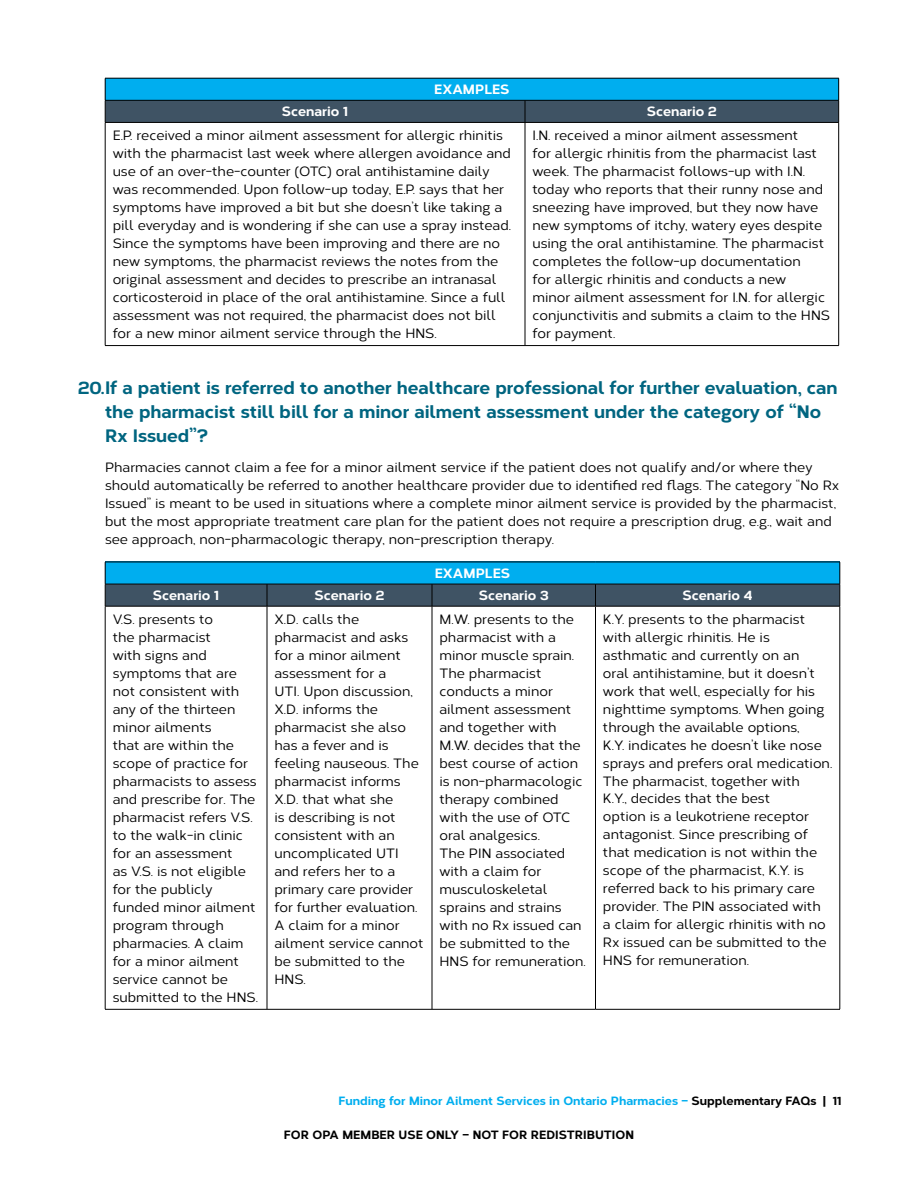
<style>
.page{position:relative;width:918px;height:1188px;background:#fff}
.page>*{position:absolute;margin:0;border:0;box-sizing:border-box;transform-origin:0 0}
.t1{font:800 18px/24px "Corbert";color:#006580}
.t2{font:500 13.5px/18px "Corbert";color:#000}
.t3{font:800 13.5px "Corbert";color:#fff}
.t4{font:800 12px "Corbert";color:#00aeef}
.t5{font:800 12px "Corbert";color:#000}
.s1{color:#000}
</style>
<div class="page">
<svg style="left:105px;top:78px;width:734px;height:44px;background:#1e7ba2"></svg>
<hr style="left:105px;top:122px;width:420px;height:1px;background:#000">
<hr style="left:105px;top:123px;width:1px;height:222px;background:#000">
<hr style="left:525px;top:122px;width:314px;height:1px;background:#000">
<hr style="left:525px;top:123px;width:1px;height:222px;background:#000">
<hr style="left:838px;top:123px;width:1px;height:222px;background:#000">
<hr style="left:105px;top:345px;width:420px;height:1px;background:#000">
<hr style="left:525px;top:345px;width:314px;height:1px;background:#000">
<svg style="left:105px;top:562px;width:736px;height:44px;background:#1e7aa1"></svg>
<hr style="left:105px;top:606px;width:162px;height:1px;background:#000">
<hr style="left:105px;top:606px;width:1px;height:403px;background:#000">
<hr style="left:267px;top:606px;width:165px;height:1px;background:#000">
<hr style="left:267px;top:606px;width:1px;height:403px;background:#000">
<hr style="left:432px;top:606px;width:164px;height:1px;background:#000">
<hr style="left:432px;top:606px;width:1px;height:403px;background:#000">
<hr style="left:596px;top:606px;width:244px;height:1px;background:#000">
<hr style="left:595px;top:606px;width:1px;height:403px;background:#000">
<hr style="left:840px;top:606px;width:1px;height:403px;background:#000">
<hr style="left:105px;top:1009px;width:162px;height:1px;background:#000">
<hr style="left:267px;top:1009px;width:165px;height:1px;background:#000">
<hr style="left:432px;top:1009px;width:164px;height:1px;background:#000">
<hr style="left:596px;top:1009px;width:244px;height:1px;background:#000">
<p class="t3" style="left:434px;top:79px;width:77px">EXAMPLES</p>
<p class="t3" style="left:282px;top:101px;width:68px">Scenario 1</p>
<p class="t3" style="left:647px;top:101px;width:71px">Scenario 2</p>
<p class="t2" style="left:113px;top:125px;width:400px">E.P. received a minor ailment assessment for allergic rhinitis with the pharmacist last week where allergen avoidance and use of an over-the-counter (OTC) oral antihistamine daily was recommended. Upon follow-up today, E.P. says that her symptoms have improved a bit but she doesn’t like taking a pill everyday and is wondering if she can use a spray instead.<br>Since the symptoms have been improving and there are no new symptoms, the pharmacist reviews the notes from the original assessment and decides to prescribe an intranasal corticosteroid in place of the oral antihistamine. Since a full assessment was not required, the pharmacist does not bill for a new minor ailment service through the HNS.</p>
<p class="t2" style="left:532px;top:125px;width:299px">I.N. received a minor ailment assessment<br>for allergic rhinitis from the pharmacist last week. The pharmacist follows-up with I.N. today who reports that their runny nose and sneezing have improved, but they now have new symptoms of itchy, watery eyes despite using the oral antihistamine. The pharmacist completes the follow-up documentation<br>for allergic rhinitis and conducts a new<br>minor ailment assessment for I.N. for allergic conjunctivitis and submits a claim to the HNS for payment.</p>
<h1 class="t1" style="left:105px;top:374px;width:734px;text-indent:-27px">20.If a patient is referred to another healthcare professional for further evaluation, can the pharmacist still bill for a minor ailment assessment under the category of “No<br>Rx Issued”?</h1>
<p class="t2" style="left:105px;top:457px;width:736px">Pharmacies cannot claim a fee for a minor ailment service if the patient does not qualify and/or where they should automatically be referred to another healthcare provider due to identified red flags. The category “No Rx Issued” is meant to be used in situations where a complete minor ailment service is provided by the pharmacist, but the most appropriate treatment care plan for the patient does not require a prescription drug, e.g., wait and see approach, non-pharmacologic therapy, non-prescription therapy.</p>
<p class="t3" style="left:435px;top:563px;width:77px">EXAMPLES</p>
<p class="t3" style="left:153px;top:585px;width:68px">Scenario 1</p>
<p class="t3" style="left:315px;top:585px;width:71px">Scenario 2</p>
<p class="t3" style="left:479px;top:585px;width:72px">Scenario 3</p>
<p class="t3" style="left:683px;top:585px;width:72px">Scenario 4</p>
<p class="t2" style="left:113px;top:609px;width:147px">V.S. presents to<br>the pharmacist<br>with signs and symptoms that are not consistent with any of the thirteen minor ailments<br>that are within the scope of practice for pharmacists to assess and prescribe for. The pharmacist refers V.S. to the walk-in clinic for an assessment<br>as V.S. is not eligible for the publicly funded minor ailment program through pharmacies. A claim for a minor ailment service cannot be submitted to the HNS.</p>
<p class="t2" style="left:274px;top:609px;width:151px">X.D. calls the pharmacist and asks for a minor ailment assessment for a<br>UTI. Upon discussion,<br>X.D. informs the pharmacist she also has a fever and is feeling nauseous. The pharmacist informs<br>X.D. that what she<br>is describing is not consistent with an uncomplicated UTI and refers her to a primary care provider for further evaluation.<br>A claim for a minor ailment service cannot be submitted to the<br>HNS.</p>
<p class="t2" style="left:439px;top:609px;width:148px">M.W. presents to the pharmacist with a minor muscle sprain.<br>The pharmacist conducts a minor ailment assessment and together with<br>M.W. decides that the best course of action is non-pharmacologic therapy combined with the use of OTC oral analgesics.<br>The PIN associated with a claim for musculoskeletal sprains and strains with no Rx issued can be submitted to the<br>HNS for remuneration.</p>
<p class="t2" style="left:603px;top:609px;width:231px">K.Y. presents to the pharmacist with allergic rhinitis. He is asthmatic and currently on an<br>oral antihistamine, but it doesn’t work that well, especially for his nighttime symptoms. When going through the available options,<br>K.Y. indicates he doesn’t like nose sprays and prefers oral medication.<br>The pharmacist, together with<br>K.Y., decides that the best<br>option is a leukotriene receptor antagonist. Since prescribing of that medication is not within the scope of the pharmacist, K.Y. is referred back to his primary care provider. The PIN associated with<br>a claim for allergic rhinitis with no<br>Rx issued can be submitted to the<br>HNS for remuneration.</p>
<p class="t4" style="left:339px;top:1091px;width:504px">Funding for Minor Ailment Services in Ontario Pharmacies – <span class="s1">Supplementary FAQs | 11</span></p>
<p class="t5" style="left:284px;top:1125px;width:352px">FOR OPA MEMBER USE ONLY – NOT FOR REDISTRIBUTION</p>
</div>
